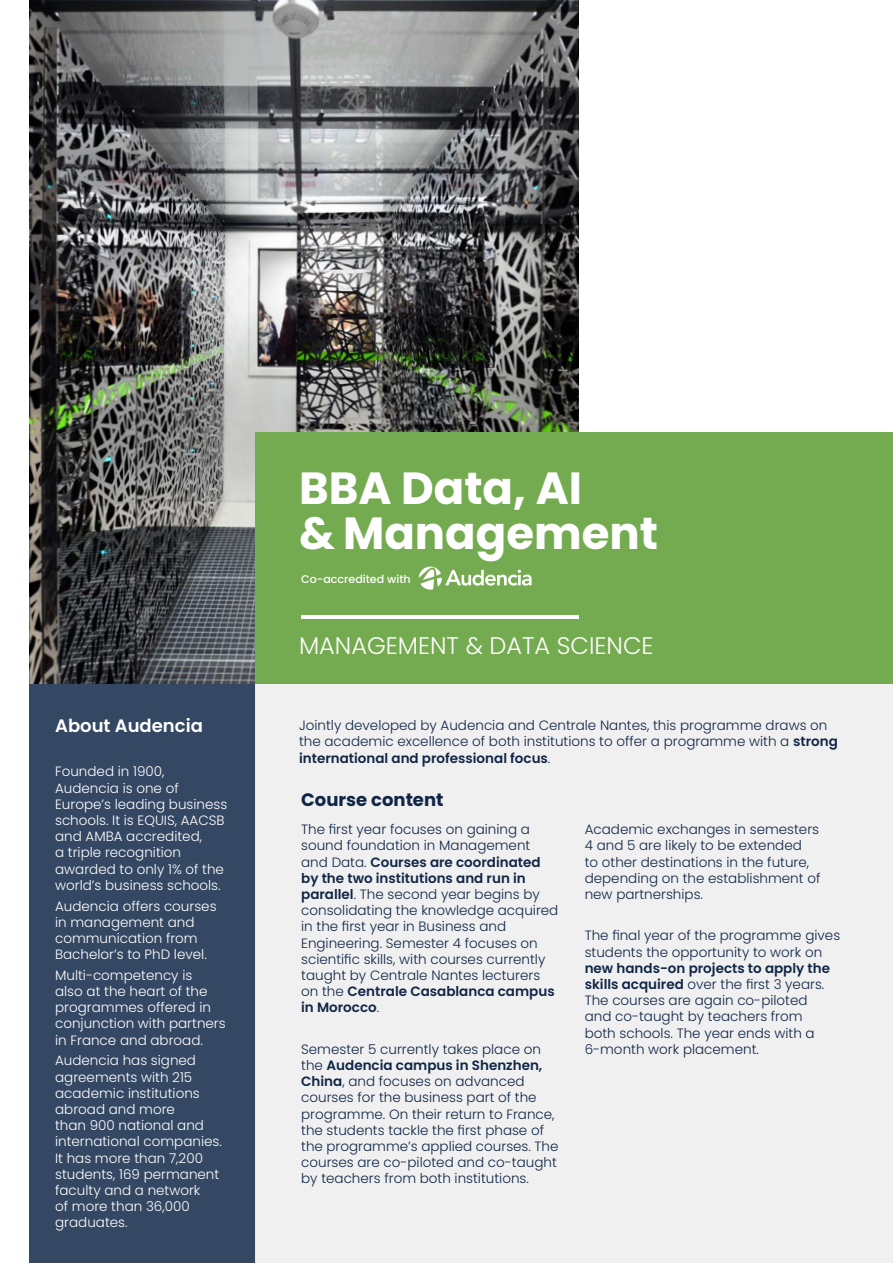
<style>
.page{position:relative;width:893px;height:1263px;background:#fff}
.page>*{position:absolute;margin:0;border:0;box-sizing:border-box;transform-origin:0 0}
.t1{font:700 45px/45px "Poppins";color:#fff}
.t2{font:300 24px "Poppins";color:#fff}
.t3{font:700 18px "Poppins";color:#102647}
.t4{font:600 18px "Poppins";color:#fff}
.t5{font:300 13.5px/16.2px "Poppins";color:#102647}
.t6{font:300 13.5px/16.2px "Poppins";color:#fff}
.t7{font:500 11.1px "Poppins";color:#fff}
.s1{font-weight:600}
</style>
<div class="page">
<img style="left:30px;top:0;width:548px;height:684px">
<div style="left:256px;top:433px;width:637px;height:251px;background:#75ab50"></div>
<div style="left:30px;top:684px;width:226px;height:579px;background:#344763"></div>
<div style="left:256px;top:684px;width:637px;height:579px;background:#f0f0f0"></div>
<svg style="left:419px;top:567px;width:112px;height:23px"></svg>
<hr style="left:301px;top:616px;width:277px;height:3px;background:#fff">
<h3 class="t4" style="left:55px;top:715px;width:149px">About Audencia</h3>
<p class="t6" style="left:55px;top:764px;width:174px">Founded in 1900,<br>Audencia is one of<br>Europe’s leading business schools. It is EQUIS, AACSB and AMBA accredited,<br>a triple recognition awarded to only 1% of the world’s business schools.</p>
<p class="t6" style="left:55px;top:898px;width:163px">Audencia offers courses in management and communication from<br>Bachelor’s to PhD level.</p>
<p class="t6" style="left:55px;top:967px;width:172px">Multi-competency is<br>also at the heart of the programmes offered in conjunction with partners in France and abroad.</p>
<p class="t6" style="left:55px;top:1052px;width:168px">Audencia has signed agreements with 215 academic institutions abroad and more<br>than 900 national and international companies.<br>It has more than 7,200 students, 169 permanent faculty and a network<br>of more than 36,000 graduates.</p>
<h1 class="t1" style="left:299px;top:466px;width:360px">BBA Data, AI<br>&amp; Management</h1>
<p class="t7" style="left:301px;top:572px;width:111px">Co-accredited with</p>
<h2 class="t2" style="left:299px;top:631px;width:356px">MANAGEMENT &amp; DATA SCIENCE</h2>
<p class="t5" style="left:299px;top:717px;width:540px">Jointly developed by Audencia and Centrale Nantes, this programme draws on the academic excellence of both institutions to offer a programme with a <span class="s1">strong international and professional focus</span>.</p>
<h3 class="t3" style="left:301px;top:789px;width:144px">Course content</h3>
<p class="t5" style="left:585px;top:821px;width:237px">Academic exchanges in semesters<br>4 and 5 are likely to be extended<br>to other destinations in the future, depending on the establishment of new partnerships.</p>
<p class="t5" style="left:585px;top:928px;width:257px">The final year of the programme gives students the opportunity to work on</p>
<p class="t5" style="left:585px;top:960px;width:247px"><span class="s1">new hands-on projects to apply the skills acquired</span> over the first 3 years.<br>The courses are again co-piloted and co-taught by teachers from both schools. The year ends with a<br>6-month work placement.</p>
<p class="t5" style="left:301px;top:821px;width:259px">The first year focuses on gaining a sound foundation in Management and Data. <span class="s1">Courses are coordinated by the two institutions and run in parallel</span>. The second year begins by consolidating the knowledge acquired in the first year in Business and Engineering. Semester 4 focuses on scientific skills, with courses currently taught by Centrale Nantes lecturers on the <span class="s1">Centrale Casablanca campus in Morocco</span>.</p>
<p class="t5" style="left:301px;top:1041px;width:259px">Semester 5 currently takes place on the <span class="s1">Audencia campus in Shenzhen, China</span>, and focuses on advanced courses for the business part of the programme. On their return to France, the students tackle the first phase of the programme’s applied courses. The courses are co-piloted and co-taught by teachers from both institutions.</p>
</div>
